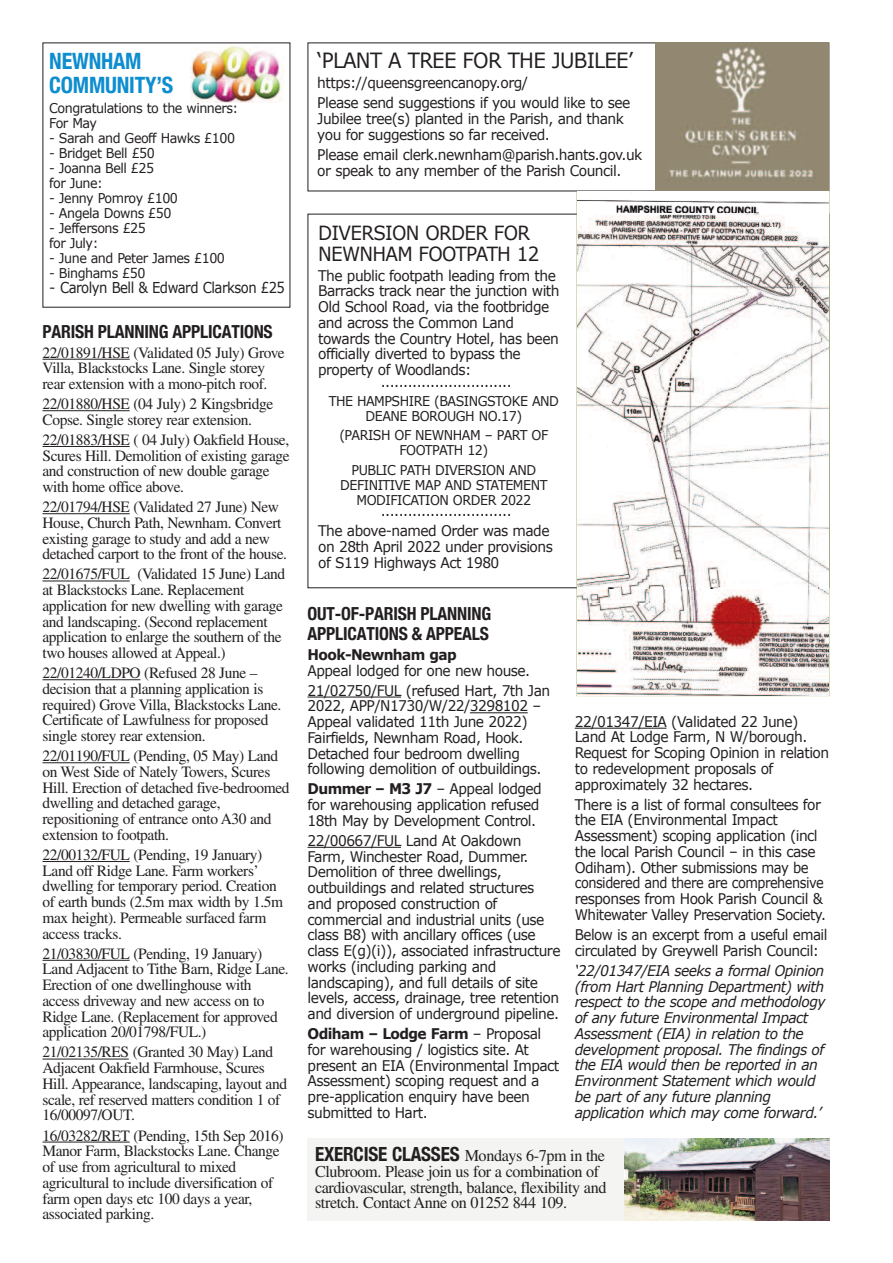
<style>
.page{position:relative;width:893px;height:1263px;background:#fff}
.page>*{position:absolute;margin:0;border:0;box-sizing:border-box;transform-origin:0 0}
.t1{font:700 condensed 22.5px/24px "Helvetica Neue";letter-spacing:-.01em;color:#0e8dcf}
.t2{font:21px "Verdana";letter-spacing:-.04em;color:#231f20;scale:.94 1}
.t3{font:19.5px/21px "Verdana";letter-spacing:-.04em;color:#231f20;scale:.94 1}
.t4{font:700 condensed 18px/19.5px "Helvetica Neue";letter-spacing:-.01em;color:#231f20}
.t5{font:16.5px/15.8px "Times";letter-spacing:-.025em;color:#231f20}
.t6{font:15.75px/15.8px "Times";letter-spacing:-.025em;color:#231f20}
.t7{font:15px "Verdana";letter-spacing:-.04em;color:#231f20;scale:.94 1}
.t8{font:14.7px/15.8px "Verdana";letter-spacing:-.04em;color:#231f20;scale:.94 1}
.t9{font:italic 14.7px/15.8px "Verdana";letter-spacing:-.04em;color:#231f20;scale:.94 1}
.t10{font:14.7px/15.8px "Verdana";letter-spacing:-.04em;color:#231f20;scale:.92 1}
.t11{font:700 14.7px "Verdana";letter-spacing:-.045em;color:#231f20;scale:.94 1}
.t12{font:13.5px/15px "Verdana";letter-spacing:-.04em;color:#231f20;scale:.94 1}
.s1{font-weight:700}
.s2{font-family:"Helvetica Neue";font-weight:700;font-stretch:condensed;font-size:19.5px}
</style>
<div class="page">
<img style="left:656px;top:43px;width:174px;height:147px">
<img style="left:828px;top:43px;width:1px;height:147px">
<img style="left:656px;top:43px;width:172px;height:1px">
<hr style="left:43px;top:359px;width:87px;height:1px;background:#231f20">
<hr style="left:43px;top:410px;width:87px;height:1px;background:#231f20">
<hr style="left:43px;top:446px;width:87px;height:1px;background:#231f20">
<hr style="left:43px;top:513px;width:87px;height:1px;background:#231f20">
<hr style="left:43px;top:581px;width:87px;height:1px;background:#231f20">
<hr style="left:43px;top:679px;width:97px;height:1px;background:#231f20">
<hr style="left:43px;top:762px;width:87px;height:1px;background:#231f20">
<hr style="left:43px;top:861px;width:87px;height:1px;background:#231f20">
<hr style="left:43px;top:960px;width:87px;height:1px;background:#231f20">
<hr style="left:43px;top:1059px;width:86px;height:1px;background:#231f20">
<hr style="left:43px;top:1142px;width:87px;height:1px;background:#231f20">
<hr style="left:308px;top:696px;width:93px;height:1px;background:#231f20">
<hr style="left:470px;top:712px;width:58px;height:1px;background:#231f20">
<hr style="left:308px;top:847px;width:93px;height:1px;background:#231f20">
<hr style="left:575px;top:728px;width:91px;height:1px;background:#231f20">
<img style="left:191px;top:46px;width:93px;height:56px">
<img style="left:577px;top:192px;width:251px;height:503px">
<img style="left:577px;top:214px;width:251px;height:374px">
<div style="left:308px;top:1138px;width:316px;height:82px;background:#f4f5f3"></div>
<img style="left:625px;top:1138px;width:204px;height:82px">
<img style="left:624px;top:1138px;width:1px;height:82px">
<h1 class="t1" style="left:49px;top:49px;width:126px">NEWNHAM<br>COMMUNITY’S</h1>
<p class="t12" style="left:49px;top:100px;width:203px">Congratulations to the winners:<br>For May</p>
<p class="t12" style="left:49px;top:130px;width:199px">- Sarah and Geoff Hawks £100</p>
<p class="t12" style="left:49px;top:145px;width:114px">- Bridget Bell £50</p>
<p class="t12" style="left:49px;top:160px;width:113px">- Joanna Bell £25 for June:</p>
<p class="t12" style="left:49px;top:190px;width:138px">- Jenny Pomroy £100</p>
<p class="t12" style="left:49px;top:205px;width:132px">- Angela Downs £50</p>
<p class="t12" style="left:49px;top:220px;width:104px">- Jeffersons £25 for July:</p>
<p class="t12" style="left:49px;top:250px;width:188px">- June and Peter James £100</p>
<p class="t12" style="left:49px;top:265px;width:104px">- Binghams £50</p>
<p class="t7" style="left:49px;top:278px;width:252px">- Carolyn Bell &amp; Edward Clarkson £25</p>
<p class="t4" style="left:43px;top:321px;width:232px">PARISH PLANNING APPLICATIONS</p>
<p class="t6" style="left:43px;top:346px;width:244px">22/01891/HSE (Validated 05 July) Grove<br>Villa, Blackstocks Lane. Single storey rear extension with a mono-pitch roof.</p>
<p class="t6" style="left:43px;top:398px;width:232px">22/01880/HSE (04 July) 2 Kingsbridge<br>Copse. Single storey rear extension.</p>
<p class="t6" style="left:43px;top:433px;width:249px">22/01883/HSE ( 04 July) Oakfield House, Scures Hill. Demolition of existing garage and construction of new double garage with home office above.</p>
<p class="t6" style="left:43px;top:501px;width:246px">22/01794/HSE (Validated 27 June) New House, Church Path, Newnham. Convert existing garage to study and add a new detached carport to the front of the house.</p>
<p class="t6" style="left:43px;top:568px;width:244px">22/01675/FUL (Validated 15 June) Land at Blackstocks Lane. Replacement application for new dwelling with garage and landscaping. (Second replacement application to enlarge the southern of the two houses allowed at Appeal.)</p>
<p class="t6" style="left:43px;top:667px;width:240px">22/01240/LDPO (Refused 28 June – decision that a planning application is required) Grove Villa, Blackstocks Lane.<br>Certificate of Lawfulness for proposed single storey rear extension.</p>
<p class="t6" style="left:43px;top:750px;width:249px">22/01190/FUL (Pending, 05 May) Land on West Side of Nately Towers, Scures Hill. Erection of detached five-bedroomed dwelling and detached garage, repositioning of entrance onto A30 and extension to footpath.</p>
<p class="t6" style="left:43px;top:848px;width:242px">22/00132/FUL (Pending, 19 January)<br>Land off Ridge Lane. Farm workers’ dwelling for temporary period. Creation of earth bunds (2.5m max width by 1.5m max height). Permeable surfaced farm access tracks.</p>
<p class="t6" style="left:42px;top:947px;width:248px">21/03830/FUL (Pending, 19 January)<br>Land Adjacent to Tithe Barn, Ridge Lane.<br>Erection of one dwellinghouse with access driveway and new access on to Ridge Lane. (Replacement for approved application 20/01798/FUL.)</p>
<p class="t6" style="left:42px;top:1046px;width:246px">21/02135/RES (Granted 30 May) Land Adjacent Oakfield Farmhouse, Scures Hill. Appearance, landscaping, layout and scale, ref reserved matters condition 1 of 16/00097/OUT.</p>
<p class="t6" style="left:42px;top:1129px;width:243px">16/03282/RET (Pending, 15th Sep 2016)<br>Manor Farm, Blackstocks Lane. Change of use from agricultural to mixed agricultural to include diversification of farm open days etc 100 days a year, associated parking.</p>
<h2 class="t2" style="left:317px;top:47px;width:338px">‘PLANT A TREE FOR THE JUBILEE’</h2>
<p class="t8" style="left:317px;top:73px;width:335px;line-height:20px">https://queensgreencanopy.org/<br>Please send suggestions if you would like to see</p>
<p class="t8" style="left:317px;top:110px;width:328px">Jubilee tree(s) planted in the Parish, and thank you for suggestions so far received.</p>
<p class="t8" style="left:317px;top:146px;width:347px">Please email clerk.newnham@parish.hants.gov.uk or speak to any member of the Parish Council.</p>
<h3 class="t3" style="left:318px;top:221px;width:237px">DIVERSION ORDER FOR<br>NEWNHAM FOOTPATH 12</h3>
<p class="t8" style="left:318px;top:267px;width:258px">The public footpath leading from the<br>Barracks track near the junction with<br>Old School Road, via the footbridge and across the Common Land towards the Country Hotel, has been officially diverted to bypass the property of Woodlands:</p>
<p class="t8" style="left:381px;top:373px;width:141px">.............................</p>
<p class="t12" style="left:329px;top:393px;width:247px;text-align:center">THE HAMPSHIRE (BASINGSTOKE AND<br>DEANE BOROUGH NO.17)</p>
<p class="t12" style="left:339px;top:427px;width:224px;text-align:center">(PARISH OF NEWNHAM – PART OF<br>FOOTPATH 12)</p>
<p class="t12" style="left:340px;top:462px;width:222px;text-align:center">PUBLIC PATH DIVERSION AND<br>DEFINITIVE MAP AND STATEMENT<br>MODIFICATION ORDER 2022</p>
<p class="t8" style="left:318px;top:500px;width:248px;line-height:20px;text-indent:63px">.............................<br>The above-named Order was made</p>
<p class="t8" style="left:318px;top:538px;width:251px">on 28th April 2022 under provisions of S119 Highways Act 1980</p>
<p class="t4" style="left:308px;top:604px;width:185px">OUT-OF-PARISH PLANNING<br>APPLICATIONS &amp; APPEALS</p>
<p class="t11" style="left:308px;top:645px;width:160px">Hook-Newnham gap</p>
<p class="t8" style="left:308px;top:660px;width:260px;line-height:20px">Appeal lodged for one new house.<br>21/02750/FUL (refused Hart, 7th Jan</p>
<p class="t8" style="left:308px;top:698px;width:251px">2022, APP/N1730/W/22/3298102 – Appeal validated 11th June 2022)<br>Fairfields, Newnham Road, Hook.<br>Detached four bedroom dwelling following demolition of outbuildings.</p>
<p class="t8" style="left:308px;top:781px;width:251px"><span class="s1">Dummer – M3 J7</span> – Appeal lodged for warehousing application refused<br>18th May by Development Control.</p>
<p class="t8" style="left:308px;top:832px;width:271px">22/00667/FUL Land At Oakdown Farm, Winchester Road, Dummer.<br>Demolition of three dwellings, outbuildings and related structures and proposed construction of commercial and industrial units (use class B8) with ancillary offices (use class E(g)(i)), associated infrastructure works (including parking and landscaping), and full details of site levels, access, drainage, tree retention and diversion of underground pipeline.</p>
<p class="t8" style="left:308px;top:1025px;width:269px"><span class="s1">Odiham – Lodge Farm</span> – Proposal for warehousing / logistics site. At present an EIA (Environmental Impact<br>Assessment) scoping request and a pre-application enquiry have been submitted to Hart.</p>
<p class="t8" style="left:575px;top:713px;width:272px">22/01347/EIA (Validated 22 June)<br>Land At Lodge Farm, N W/borough.<br>Request for Scoping Opinion in relation to redevelopment proposals of approximately 32 hectares.</p>
<p class="t8" style="left:575px;top:796px;width:269px">There is a list of formal consultees for the EIA (Environmental Impact Assessment) scoping application (incl the local Parish Council – in this case Odiham). Other submissions may be considered and there are comprehensive responses from Hook Parish Council &amp; Whitewater Valley Preservation Society.</p>
<p class="t10" style="left:575px;top:926px;width:276px">Below is an excerpt from a useful email circulated by Greywell Parish Council:</p>
<p class="t9" style="left:575px;top:962px;width:268px">‘22/01347/EIA seeks a formal Opinion (from Hart Planning Department) with respect to the scope and methodology of any future Environmental Impact Assessment (EIA) in relation to the development proposal. The findings of the EIA would then be reported in an Environment Statement which would be part of any future planning application which may come forward.’</p>
<p class="t5" style="left:315px;top:1149px;width:293px"><span class="s2">EXERCISE CLASSES</span> Mondays 6-7pm in the Clubroom. Please join us for a combination of cardiovascular, strength, balance, flexibility and stretch. Contact Anne on 01252 844 109.</p>
</div>
